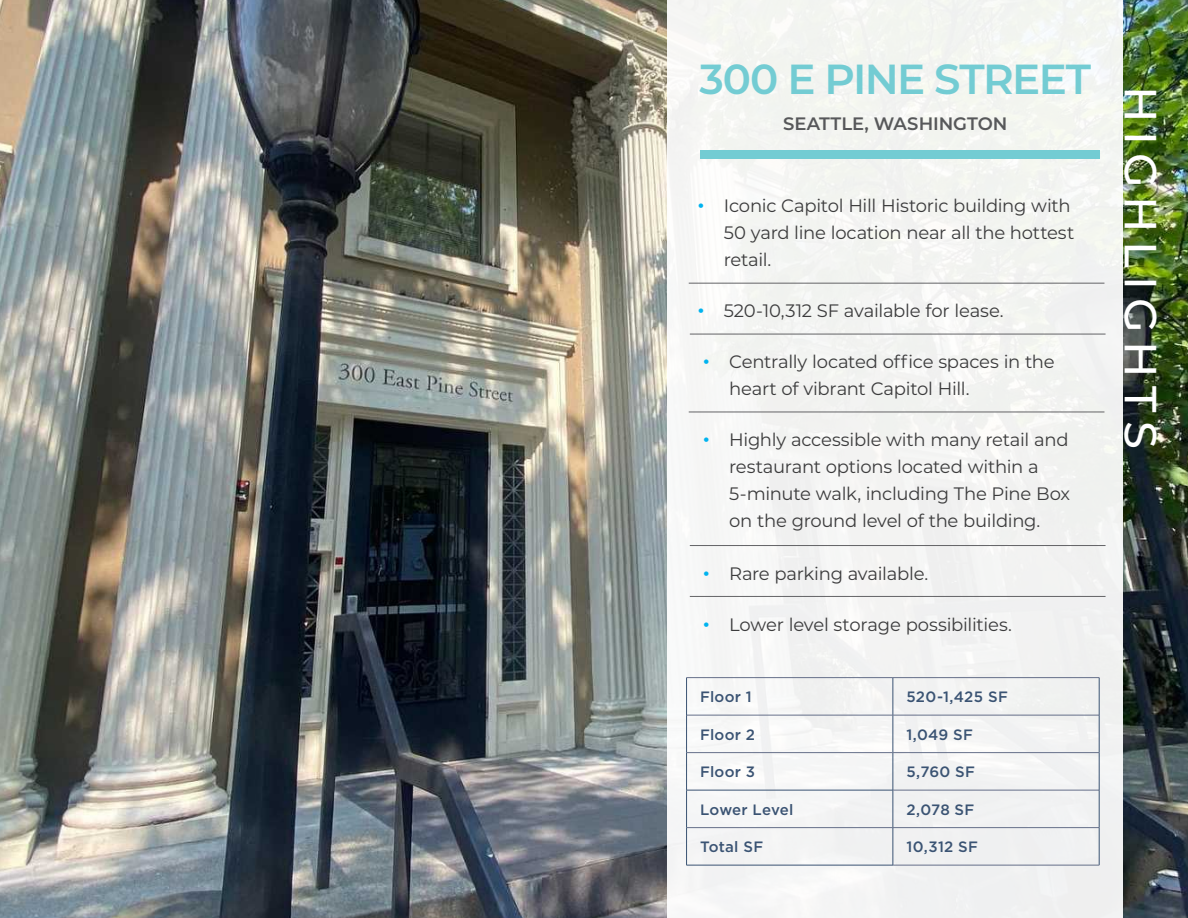
<style>
.page{position:relative;width:1188px;height:918px;background:#fff}
.page>*{position:absolute;margin:0;border:0;box-sizing:border-box;transform-origin:0 0}
.t1{font:500 45px "Montserrat";letter-spacing:.185em;color:#fff}
.t2{font:600 42px "Montserrat";letter-spacing:-.04em;color:#73ccd3}
.t3{font:18px/27px "Montserrat";letter-spacing:-.015em;color:#3c3c3d}
.t4{font:600 18px "Montserrat";color:#57585a}
.t5{font:500 15px "Gotham";letter-spacing:.015em;color:#3a5373}
.s1{font-family:"Gotham";font-weight:300;color:#00b3ef}
</style>
<div class="page">
<img style="left:0;top:0;width:1188px;height:918px">
<div style="left:667px;top:0;width:456px;height:918px;background:#f3f4f2"></div>
<div style="left:700px;top:151px;width:399px;height:8px;background:#73ccd3"></div>
<hr style="left:690px;top:334px;width:416px;height:1px;background:#636366">
<hr style="left:689px;top:283px;width:415px;height:1px;background:#636366">
<hr style="left:689px;top:412px;width:415px;height:1px;background:#636366">
<hr style="left:690px;top:545px;width:416px;height:1px;background:#636366">
<hr style="left:690px;top:596px;width:416px;height:1px;background:#636366">
<hr style="left:686px;top:790px;width:1px;height:38px;background:#3a5373">
<hr style="left:686px;top:790px;width:207px;height:1px;background:#3a5373">
<hr style="left:893px;top:790px;width:1px;height:37px;background:#3a5373">
<hr style="left:893px;top:790px;width:206px;height:1px;background:#656f89">
<hr style="left:1099px;top:790px;width:1px;height:38px;background:#3a5373">
<hr style="left:686px;top:678px;width:1px;height:37px;background:#3a5373">
<hr style="left:686px;top:677px;width:207px;height:1px;background:#656f89">
<hr style="left:687px;top:827px;width:206px;height:1px;background:#656f89">
<hr style="left:893px;top:678px;width:1px;height:37px;background:#3a5373">
<hr style="left:893px;top:677px;width:206px;height:1px;background:#656f89">
<hr style="left:893px;top:827px;width:206px;height:1px;background:#656f89">
<hr style="left:1099px;top:678px;width:1px;height:37px;background:#3a5373">
<hr style="left:686px;top:715px;width:1px;height:38px;background:#3a5373">
<hr style="left:686px;top:753px;width:1px;height:37px;background:#3a5373">
<hr style="left:687px;top:715px;width:206px;height:1px;background:#656f89">
<hr style="left:893px;top:715px;width:1px;height:37px;background:#3a5373">
<hr style="left:893px;top:753px;width:1px;height:37px;background:#3a5373">
<hr style="left:893px;top:715px;width:206px;height:1px;background:#656f89">
<hr style="left:1099px;top:715px;width:1px;height:38px;background:#3a5373">
<hr style="left:1099px;top:753px;width:1px;height:37px;background:#3a5373">
<hr style="left:686px;top:828px;width:1px;height:37px;background:#3a5373">
<hr style="left:687px;top:752px;width:206px;height:1px;background:#656f89">
<hr style="left:686px;top:865px;width:207px;height:1px;background:#3a5373">
<hr style="left:893px;top:828px;width:1px;height:37px;background:#3a5373">
<hr style="left:893px;top:752px;width:206px;height:1px;background:#656f89">
<hr style="left:1099px;top:828px;width:1px;height:37px;background:#3a5373">
<hr style="left:893px;top:865px;width:206px;height:1px;background:#656f89">
<p class="t2" style="left:700px;top:50px;width:393px">300 E PINE STREET</p>
<p class="t4" style="left:783px;top:111px;width:226px">SEATTLE, WASHINGTON</p>
<p class="t3" style="left:724px;top:192px;width:352px;text-indent:-27px"><span class="s1">•</span> Iconic Capitol Hill Historic building with<br>50 yard line location near all the hottest retail.</p>
<p class="t3" style="left:697px;top:297px;width:308px"><span class="s1">•</span> 520-10,312 SF available for lease.</p>
<p class="t3" style="left:729px;top:348px;width:327px;text-indent:-27px"><span class="s1">•</span> Centrally located office spaces in the heart of vibrant Capitol Hill.</p>
<p class="t3" style="left:729px;top:426px;width:342px;text-indent:-27px"><span class="s1">•</span> Highly accessible with many retail and restaurant options located within a 5-minute walk, including The Pine Box on the ground level of the building.</p>
<p class="t3" style="left:702px;top:559px;width:228px"><span class="s1">•</span> Rare parking available.</p>
<p class="t3" style="left:702px;top:610px;width:311px"><span class="s1">•</span> Lower level storage possibilities.</p>
<p class="t5" style="left:700px;top:687px;width:53px">Floor 1</p>
<p class="t5" style="left:906px;top:687px;width:103px">520-1,425 SF</p>
<p class="t5" style="left:700px;top:725px;width:56px">Floor 2</p>
<p class="t5" style="left:906px;top:725px;width:68px">1,049 SF</p>
<p class="t5" style="left:700px;top:762px;width:57px">Floor 3</p>
<p class="t5" style="left:906px;top:762px;width:70px">5,760 SF</p>
<p class="t5" style="left:700px;top:800px;width:95px">Lower Level</p>
<p class="t5" style="left:906px;top:800px;width:70px">2,078 SF</p>
<p class="t5" style="left:700px;top:837px;width:65px">Total SF</p>
<p class="t5" style="left:906px;top:837px;width:73px">10,312 SF</p>
<p class="t1" style="left:1172px;top:86px;width:365px;rotate:90deg">HIGHLIGHTS</p>
</div>
